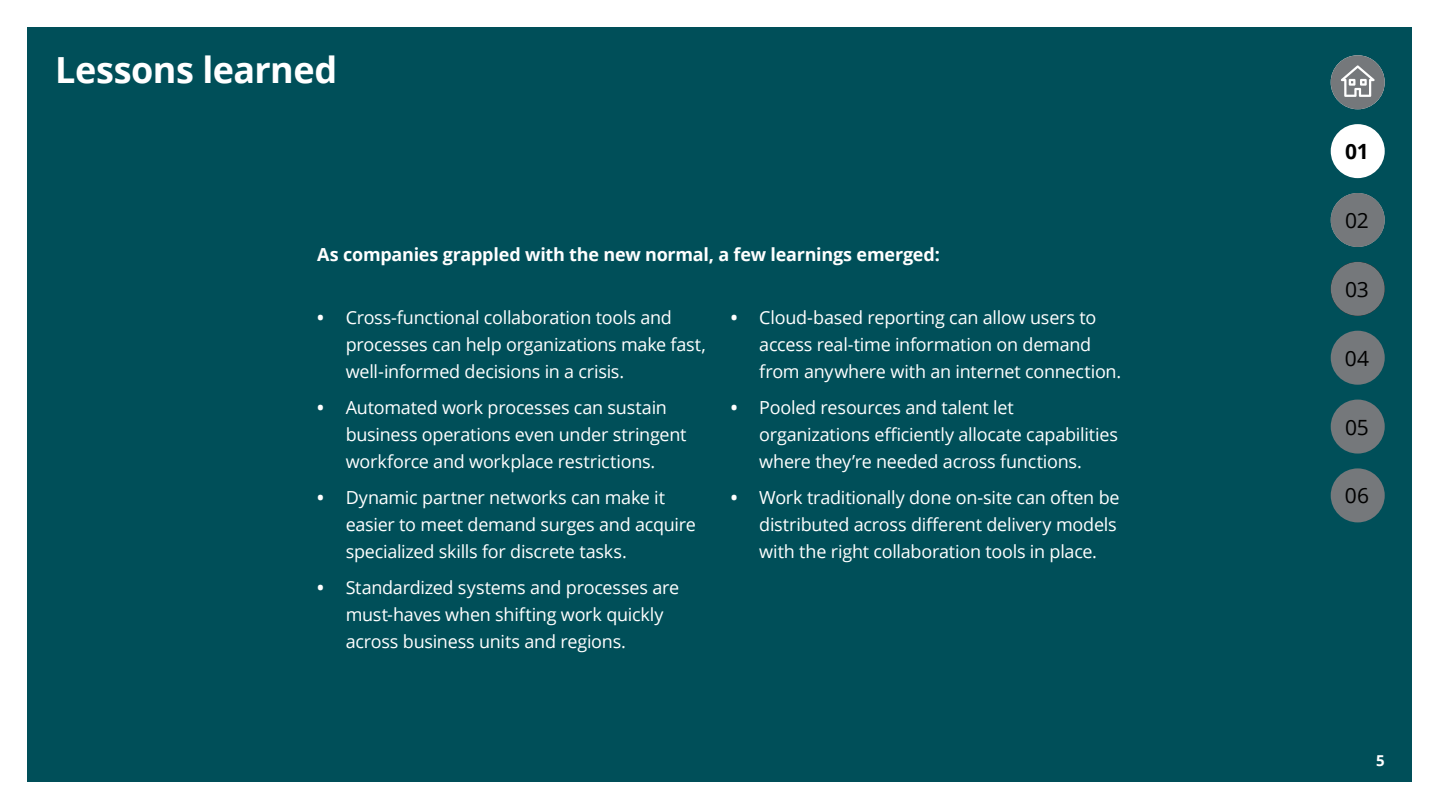
<style>
.page{position:relative;width:1440px;height:810px;background:#fff}
.page>*{position:absolute;margin:0;border:0;box-sizing:border-box;transform-origin:0 0}
.t1{font:700 36px "Open Sans";letter-spacing:-.015em;color:#fff}
.t2{font:21px "Open Sans";letter-spacing:-.01em;color:#000}
.t3{font:700 21px "Open Sans";color:#000}
.t4{font:18px/27px "Open Sans";letter-spacing:-.015em;color:#fff}
.t5{font:700 18px "Open Sans";letter-spacing:-.015em;color:#fff}
.t6{font:700 15px "Open Sans";color:#fff}
.s1{font-weight:700}
</style>
<div class="page">
<div style="left:28px;top:28px;width:1384px;height:754px;background:#004f59"></div>
<div style="left:1331px;top:468px;width:54px;height:54px;background:#75787b;border-radius:50%"></div>
<div style="left:1331px;top:400px;width:54px;height:54px;background:#75787b;border-radius:50%"></div>
<div style="left:1331px;top:331px;width:54px;height:54px;background:#75787b;border-radius:50%"></div>
<div style="left:1331px;top:124px;width:54px;height:54px;background:#fff;border-radius:50%"></div>
<svg style="left:1331px;top:55px;width:54px;height:54px"></svg>
<div style="left:1331px;top:262px;width:54px;height:54px;background:#75787b;border-radius:50%"></div>
<div style="left:1331px;top:193px;width:54px;height:54px;background:#75787b;border-radius:50%"></div>
<h1 class="t1" style="left:55px;top:44px;width:283px">Lessons learned</h1>
<p class="t5" style="left:317px;top:242px;width:624px">As companies grappled with the new normal, a few learnings emerged:</p>
<p class="t4" style="left:346px;top:303px;width:362px;text-indent:-28px"><span class="s1">•</span> Cross-functional collaboration tools and processes can help organizations make fast, well-informed decisions in a crisis.</p>
<p class="t4" style="left:346px;top:393px;width:342px;text-indent:-28px"><span class="s1">•</span> Automated work processes can sustain business operations even under stringent workforce and workplace restrictions.</p>
<p class="t4" style="left:346px;top:483px;width:352px;text-indent:-28px"><span class="s1">•</span> Dynamic partner networks can make it easier to meet demand surges and acquire specialized skills for discrete tasks.</p>
<p class="t4" style="left:346px;top:573px;width:335px;text-indent:-28px"><span class="s1">•</span> Standardized systems and processes are must-haves when shifting work quickly across business units and regions.</p>
<p class="t4" style="left:759px;top:303px;width:364px;text-indent:-28px"><span class="s1">•</span> Cloud-based reporting can allow users to access real-time information on demand from anywhere with an internet connection.</p>
<p class="t4" style="left:759px;top:393px;width:360px;text-indent:-28px"><span class="s1">•</span> Pooled resources and talent let organizations efficiently allocate capabilities where they’re needed across functions.</p>
<p class="t4" style="left:759px;top:483px;width:362px;text-indent:-28px"><span class="s1">•</span> Work traditionally done on-site can often be distributed across different delivery models with the right collaboration tools in place.</p>
<p class="t3" style="left:1345px;top:137px;width:25px">01</p>
<p class="t2" style="left:1345px;top:206px;width:25px">02</p>
<p class="t2" style="left:1345px;top:275px;width:25px">03</p>
<p class="t2" style="left:1345px;top:344px;width:26px">04</p>
<p class="t2" style="left:1345px;top:413px;width:25px">05</p>
<p class="t2" style="left:1345px;top:481px;width:26px">06</p>
<p class="t6" style="left:1376px;top:750px;width:10px">5</p>
</div>
